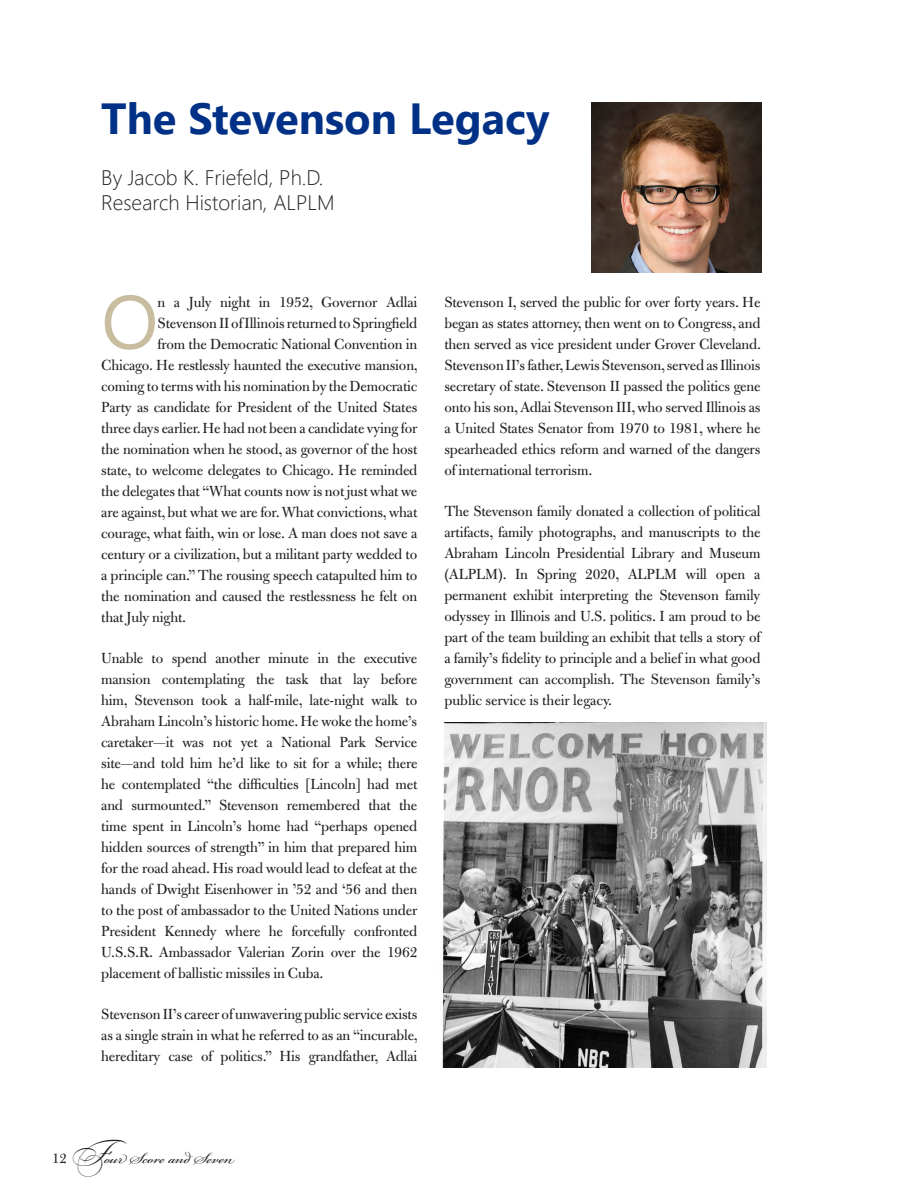
<style>
.page{position:relative;width:918px;height:1188px;background:#fff}
.page>*{position:absolute;margin:0;border:0;box-sizing:border-box;transform-origin:0 0}
._03_Drop_Cap_Copy_co{font:75.75px "Segoe UI";color:#c8bd9e}
._01_Story_Head{font:700 43.5px "Segoe UI";color:#003186}
.t1{font:24px "Bickham Script Pro";color:#231f20}
._01_Story_Head-2{font:300 21px "Segoe UI";color:#231f20}
._04_Body_Copy{font:15.75px/21px "Bulmer MT Std";letter-spacing:-.01em;color:#231f20;text-align:justify}
._03_Drop_Cap_Copy_co-2{font:15.75px "Bulmer MT Std";letter-spacing:-.01em;color:#231f20}
._03_Drop_Cap_Copy_co-3{font:15.75px "Bulmer MT Std";letter-spacing:.035em;color:#231f20}
.s1{font-family:"Bulmer MT Std";font-size:15px}
.s2{font-family:"Bickham Script MM Sw Caps"}
</style>
<div class="page">
<img style="left:592px;top:103px;width:169px;height:169px">
<img style="left:442px;top:723px;width:325px;height:344px">
<p class="_01_Story_Head" style="left:101px;top:78px;width:450px">The Stevenson Legacy</p>
<p class="_01_Story_Head-2" style="left:101px;top:157px;width:224px">By Jacob K. Friefeld, Ph.D.</p>
<p class="_01_Story_Head-2" style="left:101px;top:183px;width:235px">Research Historian, ALPLM</p>
<p class="_03_Drop_Cap_Copy_co" style="left:101px;top:251px;width:59px">O</p>
<p class="_03_Drop_Cap_Copy_co-2" style="left:158px;top:294px;width:261px">n a July night in 1952, Governor Adlai</p>
<p class="_03_Drop_Cap_Copy_co-2" style="left:158px;top:315px;width:261px">Stevenson II of Illinois returned to Springfield</p>
<p class="_03_Drop_Cap_Copy_co-2" style="left:158px;top:336px;width:261px">from the Democratic National Convention in</p>
<p class="_03_Drop_Cap_Copy_co-2" style="left:101px;top:357px;width:318px">Chicago. He restlessly haunted the executive mansion,</p>
<p class="_03_Drop_Cap_Copy_co-2" style="left:101px;top:378px;width:318px">coming to terms with his nomination by the Democratic</p>
<p class="_03_Drop_Cap_Copy_co-2" style="left:101px;top:399px;width:318px">Party as candidate for President of the United States</p>
<p class="_03_Drop_Cap_Copy_co-2" style="left:101px;top:420px;width:318px">three days earlier. He had not been a candidate vying for</p>
<p class="_03_Drop_Cap_Copy_co-2" style="left:101px;top:441px;width:318px">the nomination when he stood, as governor of the host</p>
<p class="_03_Drop_Cap_Copy_co-2" style="left:101px;top:462px;width:318px">state, to welcome delegates to Chicago. He reminded</p>
<p class="_03_Drop_Cap_Copy_co-2" style="left:101px;top:483px;width:318px">the delegates that “What counts now is not just what we</p>
<p class="_03_Drop_Cap_Copy_co-2" style="left:101px;top:504px;width:318px">are against, but what we are for. What convictions, what</p>
<p class="_03_Drop_Cap_Copy_co-2" style="left:101px;top:525px;width:318px">courage, what faith, win or lose. A man does not save a</p>
<p class="_03_Drop_Cap_Copy_co-2" style="left:101px;top:546px;width:318px">century or a civilization, but a militant party wedded to</p>
<p class="_03_Drop_Cap_Copy_co-3" style="left:101px;top:567px;width:318px">a principle can.” The rousing speech catapulted him to</p>
<p class="_03_Drop_Cap_Copy_co-2" style="left:101px;top:588px;width:318px">the nomination and caused the restlessness he felt on</p>
<p class="_03_Drop_Cap_Copy_co-2" style="left:101px;top:609px;width:87px">that July night.</p>
<p class="_04_Body_Copy" style="left:101px;top:648px;width:318px">Unable to spend another minute in the executive mansion contemplating the task that lay before him, Stevenson took a half-mile, late-night walk to Abraham Lincoln’s historic home. He woke the home’s caretaker—it was not yet a National Park Service site—and told him he’d like to sit for a while; there he contemplated “the difficulties [Lincoln] had met and surmounted.” Stevenson remembered that the time spent in Lincoln’s home had “perhaps opened hidden sources of strength” in him that prepared him for the road ahead. His road would lead to defeat at the hands of Dwight Eisenhower in ’52 and ‘56 and then to the post of ambassador to the United Nations under President Kennedy where he forcefully confronted U.S.S.R. Ambassador Valerian Zorin over the 1962 placement of ballistic missiles in Cuba.</p>
<p class="_04_Body_Copy" style="left:101px;top:1004px;width:318px">Stevenson II’s career of unwavering public service exists as a single strain in what he referred to as an “incurable, hereditary case of politics.” His grandfather, Adlai</p>
<p class="_04_Body_Copy" style="left:444px;top:292px;width:318px">Stevenson I, served the public for over forty years. He began as states attorney, then went on to Congress, and then served as vice president under Grover Cleveland.<br>Stevenson II’s father, Lewis Stevenson, served as Illinois secretary of state. Stevenson II passed the politics gene onto his son, Adlai Stevenson III, who served Illinois as a United States Senator from 1970 to 1981, where he spearheaded ethics reform and warned of the dangers of international terrorism.</p>
<p class="_04_Body_Copy" style="left:444px;top:501px;width:319px">The Stevenson family donated a collection of political artifacts, family photographs, and manuscripts to the Abraham Lincoln Presidential Library and Museum (ALPLM). In Spring 2020, ALPLM will open a permanent exhibit interpreting the Stevenson family odyssey in Illinois and U.S. politics. I am proud to be part of the team building an exhibit that tells a story of a family’s fidelity to principle and a belief in what good government can accomplish. The Stevenson family’s public service is their legacy.</p>
<h3 class="t1" style="left:52px;top:1140px;width:184px"><span class="s1">12</span> <span class="s2">F</span>our Score and Seven</h3>
</div>
